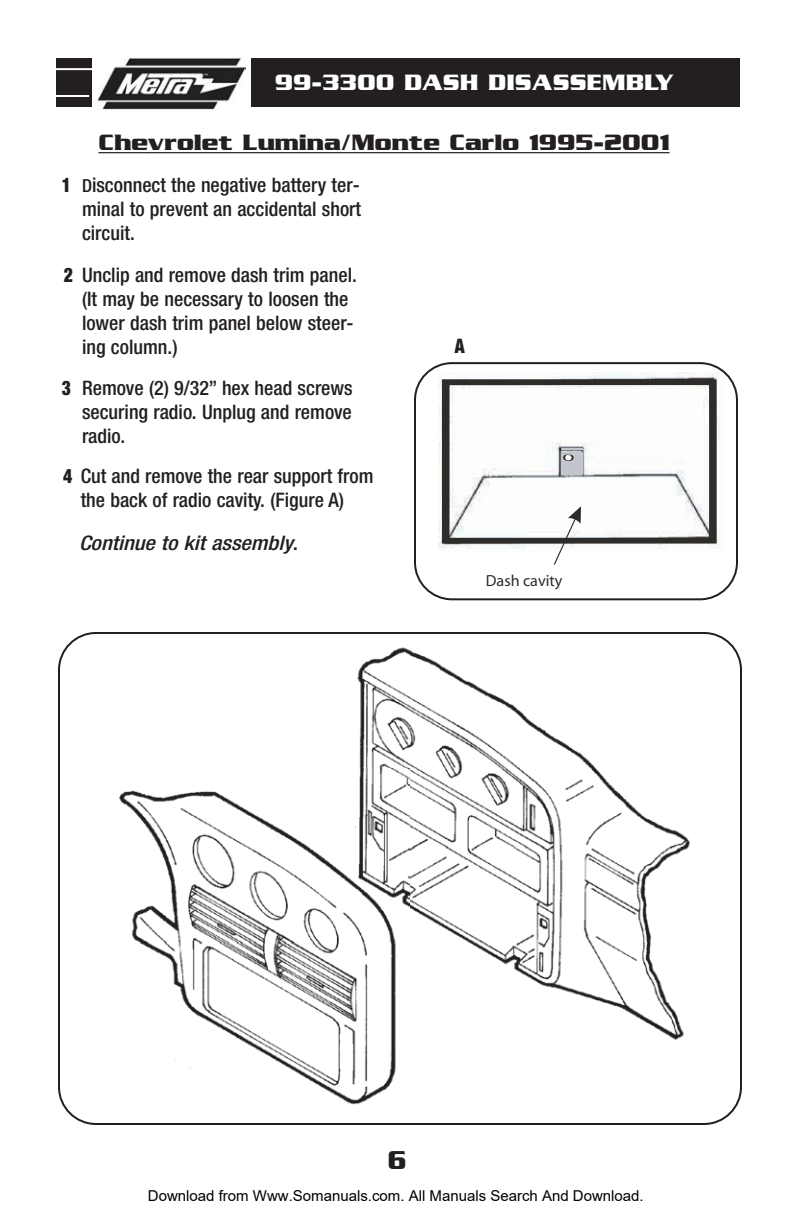
<style>
.page{position:relative;width:792px;height:1224px;background:#fff}
.page>*{position:absolute;margin:0;border:0;box-sizing:border-box;transform-origin:0 0}
.t1{font:700 28px "Serpentine ICG";color:#231f20;scale:.87 1}
.t2{font:700 24px "Serpentine ICG";color:#231f20}
.t3{font:700 24px "Serpentine ICG";color:#fff}
.t4{font:500 condensed 20px/24px "Helvetica Neue";color:#231f20;text-align:justify}
.t5{font:italic 500 condensed 20px "Helvetica Neue";color:#231f20;scale:1.12 1}
.t6{font:900 condensed 20px "Helvetica Neue";color:#231f20;scale:.89 1}
.t7{font:16.2px "Futura X Blk Cn It BT";color:#2e2c28}
.t8{font:15px "Arial";color:#000}
.s1{font-size:18px}
.s2{font-weight:900}
.s3{font-style:normal}
</style>
<div class="page">
<div style="left:56px;top:59px;width:684px;height:48px;background:#231f20"></div>
<div style="left:93px;top:36px;width:158px;height:89px;background:#fff"></div>
<img style="left:97px;top:57px;width:148px;height:53px">
<hr style="left:0;top:95px;width:89px;height:2px;background:#fff">
<hr style="left:0;top:68px;width:92px;height:2px;background:#fff">
<hr style="left:98px;top:152px;width:50px;height:1px;background:#231f20">
<hr style="left:148px;top:152px;width:522px;height:1px;background:#231f20">
<svg style="left:58px;top:632px;width:684px;height:493px"></svg>
<svg style="left:414px;top:362px;width:324px;height:238px"></svg>
<p class="t3" style="left:275px;top:67px;width:401px">99-3300 DASH DISASSEMBLY</p>
<p class="t6" style="left:62px;top:177px;width:12px">1</p>
<p class="t2" style="left:98px;top:128px;width:573px">Chevrolet Lumina/Monte Carlo 1995-2001</p>
<p class="t4" style="left:82px;top:174px;width:281px"><span class="s1">D</span>isconnect the negative battery ter&shy;minal to prevent an accidental short circuit.</p>
<p class="t6" style="left:64px;top:267px;width:12px">2</p>
<p class="t6" style="left:62px;top:381px;width:12px">3</p>
<p class="t4" style="left:82px;top:264px;width:276px;text-align:left">Unclip and remove dash trim panel. (It may be necessary to loosen the lower dash trim panel below steer&shy;ing column.)</p>
<p class="t4" style="left:82px;top:378px;width:272px">Remove (2) 9/32” hex head screws securing radio. Unplug and remove radio.</p>
<p class="t6" style="left:455px;top:339px;width:13px">A</p>
<p class="t4" style="left:63px;top:465px;width:312px;text-align:center"><span class="s2">4</span> Cut and remove the rear support from the back of radio cavity. (Figure A)</p>
<p class="t5" style="left:79px;top:536px;width:197px">Continue to kit assembly<span class="s3">.</span></p>
<p class="t7" style="left:486px;top:575px;width:78px">Dash cavity</p>
<h1 class="t1" style="left:388px;top:1143px;width:23px">6</h1>
<p class="t8" style="left:148px;top:1187px;width:497px">Download from Www.Somanuals.com. All Manuals Search And Download.</p>
</div>
